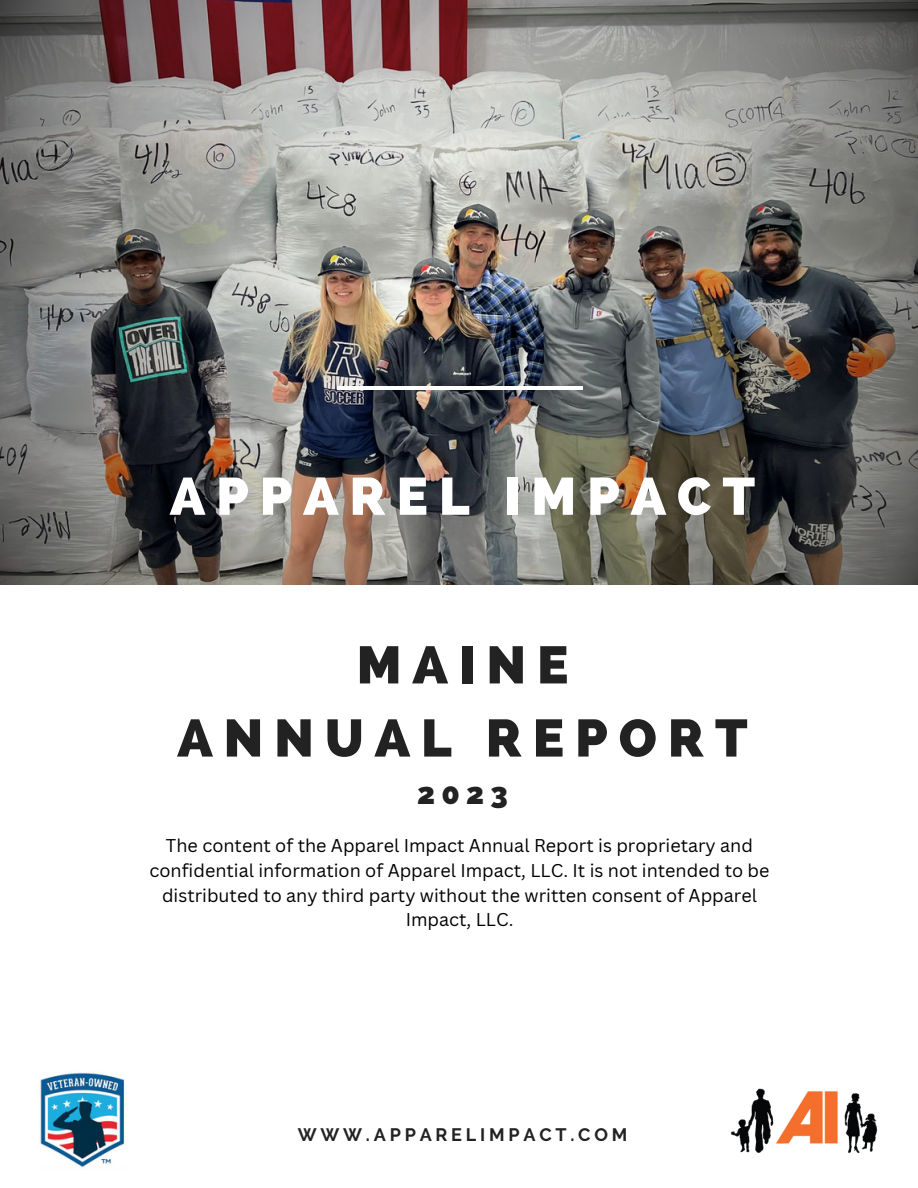
<style>
.page{position:relative;width:918px;height:1188px;background:#fff}
.page>*{position:absolute;margin:0;border:0;box-sizing:border-box;transform-origin:0 0}
.t1{font:800 52.5px/73.2px "Raleway";letter-spacing:.21em;color:#222;text-align:center}
.t2{font:800 52.5px "Raleway";letter-spacing:.21em;color:#fff}
.t3{font:800 30px "Raleway";color:#222}
.t4{font:18px/24.8px "Canva Sans";color:#000;text-align:center}
.t5{font:700 18px "Raleway";letter-spacing:.21em;color:#222}
</style>
<div class="page">
<img style="left:0;top:0;width:918px;height:585px">
<hr style="left:337px;top:386px;width:245px;height:3px;background:#fff">
<img style="left:731px;top:1088px;width:147px;height:65px">
<img style="left:40px;top:1072px;width:85px;height:97px">
<p class="t2" style="left:170px;top:465px;width:587px">APPAREL IMPACT</p>
<h1 class="t1" style="left:177px;top:628px;width:572px">MAINE<br>ANNUAL REPORT</h1>
<h1 class="t3" style="left:417px;top:776px;width:92px">2023</h1>
<p class="t4" style="left:149px;top:833px;width:622px">The content of the Apparel Impact Annual Report is proprietary and confidential information of Apparel Impact, LLC. It is not intended to be distributed to any third party without the written consent of Apparel Impact, LLC.</p>
<h2 class="t5" style="left:298px;top:1124px;width:331px">WWW.APPARELIMPACT.COM</h2>
</div>
